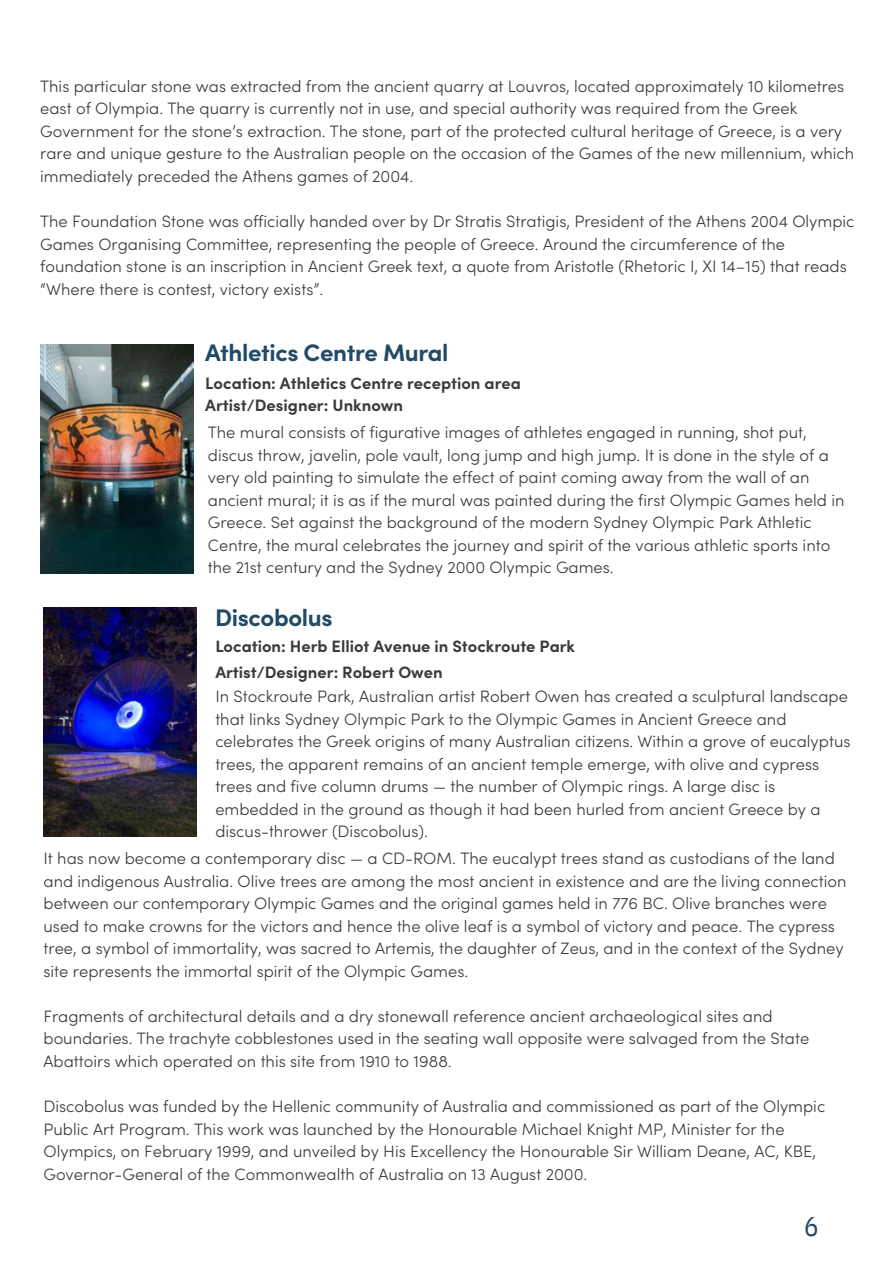
<style>
.page{position:relative;width:894px;height:1264px;background:#fff}
.page>*{position:absolute;margin:0;border:0;box-sizing:border-box;transform-origin:0 0}
.t1{font:27px "IBM Plex Sans Cond";color:#214a66}
.t2{font:700 24px "Sofia Pro";letter-spacing:-.015em;color:#214a66}
.t3{font:300 16.5px/22.5px "Sofia Pro";color:#3b3b3b}
.t4{font:700 16.5px/22.5px "Sofia Pro";color:#3b3b3b}
</style>
<div class="page">
<img style="left:40px;top:344px;width:153px;height:230px">
<img style="left:43px;top:607px;width:153px;height:229px">
<p class="t3" style="left:40px;top:77px;width:815px">This particular stone was extracted from the ancient quarry at Louvros, located approximately 10 kilometres east of Olympia. The quarry is currently not in use, and special authority was required from the Greek Government for the stone’s extraction. The stone, part of the protected cultural heritage of Greece, is a very rare and unique gesture to the Australian people on the occasion of the Games of the new millennium, which immediately preceded the Athens games of 2004.</p>
<p class="t3" style="left:40px;top:212px;width:815px">The Foundation Stone was officially handed over by Dr Stratis Stratigis, President of the Athens 2004 Olympic Games Organising Committee, representing the people of Greece. Around the circumference of the foundation stone is an inscription in Ancient Greek text, a quote from Aristotle (Rhetoric I, XI 14–15) that reads “Where there is contest, victory exists”.</p>
<p class="t2" style="left:205px;top:344px;width:245px">Athletics Centre Mural</p>
<p class="t4" style="left:205px;top:373px;width:317px">Location: Athletics Centre reception area<br>Artist/Designer: Unknown</p>
<h2 class="t3" style="left:208px;top:423px;width:638px">The mural consists of figurative images of athletes engaged in running, shot put, discus throw, javelin, pole vault, long jump and high jump. It is done in the style of a very old painting to simulate the effect of paint coming away from the wall of an ancient mural; it is as if the mural was painted during the first Olympic Games held in Greece. Set against the background of the modern Sydney Olympic Park Athletic Centre, the mural celebrates the journey and spirit of the various athletic sports into the 21st century and the Sydney 2000 Olympic Games.</h2>
<p class="t2" style="left:215px;top:609px;width:119px">Discobolus</p>
<p class="t4" style="left:215px;top:635px;width:361px;line-height:25.8px">Location: Herb Elliot Avenue in Stockroute Park<br>Artist/Designer: Robert Owen</p>
<h2 class="t3" style="left:215px;top:686px;width:634px">In Stockroute Park, Australian artist Robert Owen has created a sculptural landscape</h2>
<p class="t3" style="left:215px;top:709px;width:636px">that links Sydney Olympic Park to the Olympic Games in Ancient Greece and celebrates the Greek origins of many Australian citizens. Within a grove of eucalyptus trees, the apparent remains of an ancient temple emerge, with olive and cypress trees and five column drums — the number of Olympic rings. A large disc is embedded in the ground as though it had been hurled from ancient Greece by a discus-thrower (Discobolus).</p>
<p class="t3" style="left:43px;top:849px;width:804px">It has now become a contemporary disc — a CD-ROM. The eucalypt trees stand as custodians of the land and indigenous Australia. Olive trees are among the most ancient in existence and are the living connection between our contemporary Olympic Games and the original games held in 776 BC. Olive branches were used to make crowns for the victors and hence the olive leaf is a symbol of victory and peace. The cypress tree, a symbol of immortality, was sacred to Artemis, the daughter of Zeus, and in the context of the Sydney site represents the immortal spirit of the Olympic Games.</p>
<p class="t3" style="left:43px;top:1006px;width:767px">Fragments of architectural details and a dry stonewall reference ancient archaeological sites and boundaries. The trachyte cobblestones used in the seating wall opposite were salvaged from the State<br>Abattoirs which operated on this site from 1910 to 1988.</p>
<p class="t3" style="left:43px;top:1096px;width:783px">Discobolus was funded by the Hellenic community of Australia and commissioned as part of the Olympic Public Art Program. This work was launched by the Honourable Michael Knight MP, Minister for the Olympics, on February 1999, and unveiled by His Excellency the Honourable Sir William Deane, AC, KBE, Governor-General of the Commonwealth of Australia on 13 August 2000.</p>
<p class="t1" style="left:803px;top:1208px;width:16px">6</p>
</div>
